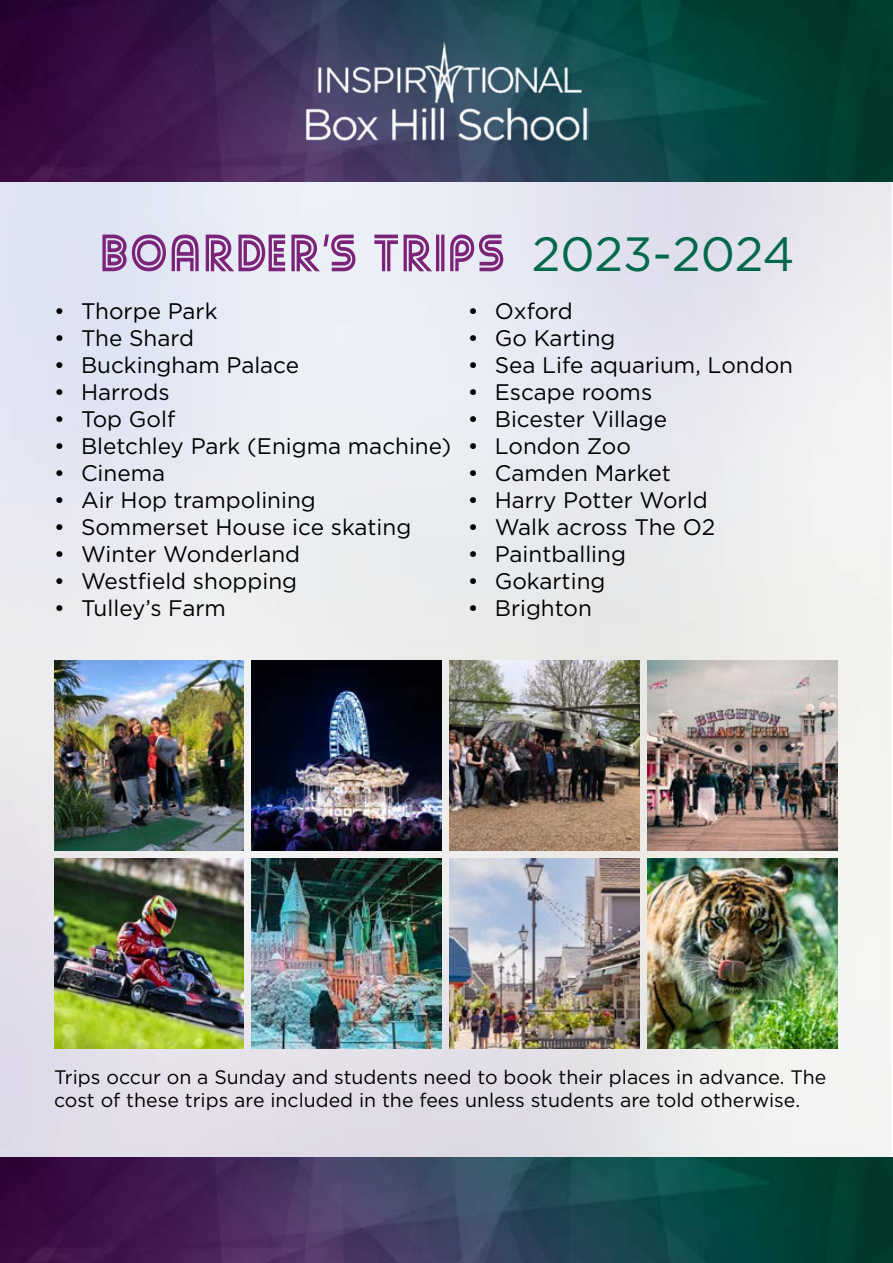
<style>
.page{position:relative;width:893px;height:1263px;background:#fff}
.page>*{position:absolute;margin:0;border:0;box-sizing:border-box;transform-origin:0 0}
.t1{font:51px "Street Cred";color:#7b2379}
.t2{font:22.5px "Gotham";color:#000}
.t3{font:19.5px/23.4px "Gotham";color:#000}
.s1{font-family:"Gotham";font-size:48px;color:#00684b}
</style>
<div class="page">
<img style="left:0;top:182px;width:893px;height:976px">
<img style="left:0;top:0;width:893px;height:182px">
<img style="left:0;top:1158px;width:893px;height:105px">
<img style="left:305px;top:42px;width:283px;height:98px">
<img style="left:648px;top:660px;width:190px;height:190px">
<img style="left:648px;top:858px;width:190px;height:190px">
<img style="left:450px;top:660px;width:190px;height:190px">
<img style="left:450px;top:858px;width:190px;height:190px">
<img style="left:252px;top:660px;width:190px;height:190px">
<img style="left:252px;top:858px;width:190px;height:190px">
<img style="left:54px;top:660px;width:190px;height:190px">
<img style="left:54px;top:858px;width:190px;height:190px">
<h1 class="t1" style="left:98px;top:221px;width:698px">BOARDER’S TRIPS <span class="s1">2023-2024</span></h1>
<p class="t2" style="left:54px;top:296px;width:165px">• Thorpe Park</p>
<p class="t2" style="left:54px;top:323px;width:142px">• The Shard</p>
<p class="t2" style="left:54px;top:350px;width:247px">• Buckingham Palace</p>
<p class="t2" style="left:54px;top:377px;width:117px">• Harrods</p>
<p class="t2" style="left:54px;top:404px;width:123px">• Top Golf</p>
<p class="t2" style="left:54px;top:431px;width:399px">• Bletchley Park (Enigma machine)</p>
<p class="t2" style="left:54px;top:458px;width:113px">• Cinema</p>
<p class="t2" style="left:54px;top:485px;width:263px">• Air Hop trampolining</p>
<p class="t2" style="left:54px;top:512px;width:359px">• Sommerset House ice skating</p>
<p class="t2" style="left:54px;top:539px;width:248px">• Winter Wonderland</p>
<p class="t2" style="left:54px;top:566px;width:245px">• Westfield shopping</p>
<p class="t2" style="left:54px;top:593px;width:174px">• Tulley’s Farm</p>
<p class="t2" style="left:468px;top:296px;width:107px">• Oxford</p>
<p class="t2" style="left:468px;top:323px;width:149px">• Go Karting</p>
<p class="t2" style="left:468px;top:350px;width:327px">• Sea Life aquarium, London</p>
<p class="t2" style="left:468px;top:377px;width:186px">• Escape rooms</p>
<p class="t2" style="left:468px;top:404px;width:201px">• Bicester Village</p>
<p class="t2" style="left:468px;top:431px;width:165px">• London Zoo</p>
<p class="t2" style="left:468px;top:458px;width:205px">• Camden Market</p>
<p class="t2" style="left:468px;top:485px;width:241px">• Harry Potter World</p>
<p class="t2" style="left:468px;top:512px;width:249px">• Walk across The O2</p>
<p class="t2" style="left:468px;top:539px;width:160px">• Paintballing</p>
<p class="t2" style="left:468px;top:566px;width:139px">• Gokarting</p>
<p class="t2" style="left:468px;top:593px;width:126px">• Brighton</p>
<p class="t3" style="left:54px;top:1065px;width:774px">Trips occur on a Sunday and students need to book their places in advance. The cost of these trips are included in the fees unless students are told otherwise.</p>
</div>
